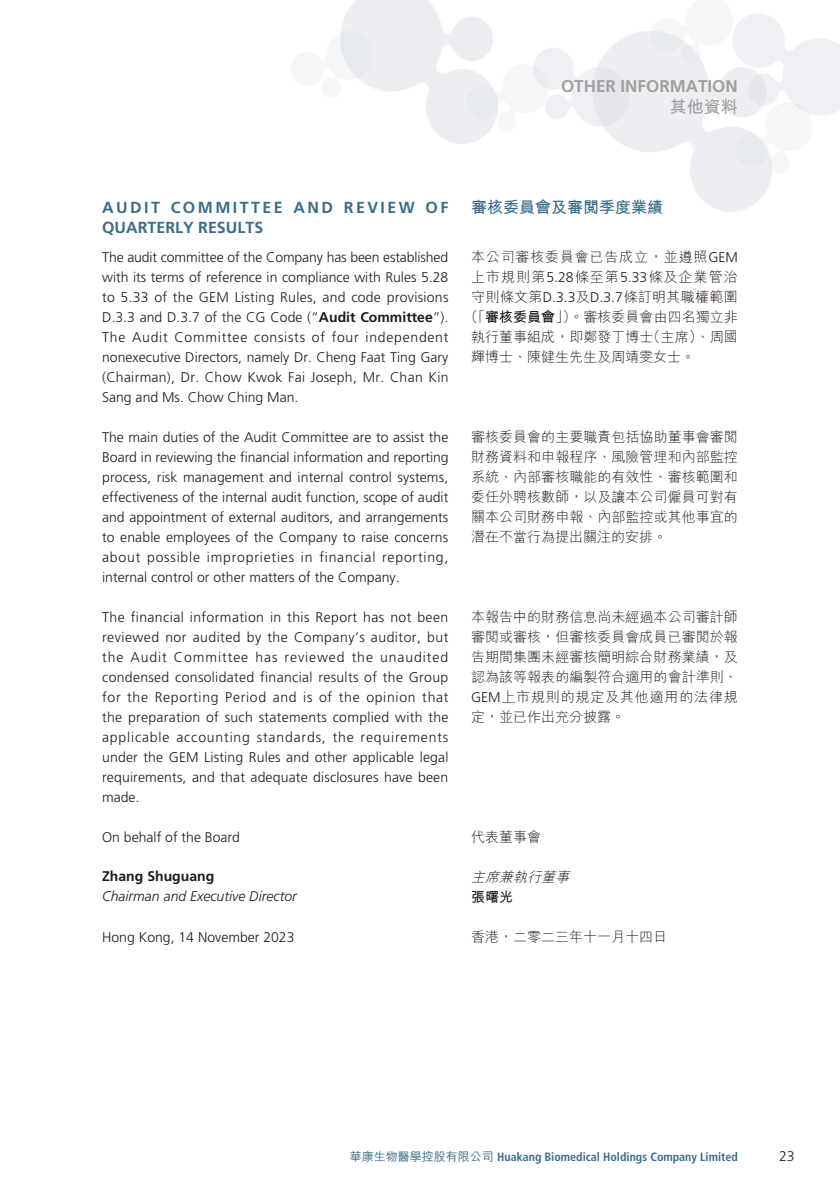
<style>
.page{position:relative;width:840px;height:1191px;background:#fff}
.page>*{position:absolute;margin:0;border:0;box-sizing:border-box;transform-origin:0 0}
.t1{font:700 17px "Frutiger LT Std";color:#a0a0a1}
.t2{font:700 17px "M Hei HK";color:#a0a0a1}
.t3{font:700 16px/20px "Frutiger LT Std";letter-spacing:.15em;color:#3a6d89}
.t4{font:700 16px "M Hei HK";color:#3a6d89}
.t5{font:300 14px/20px "Frutiger LT Std";color:#231916;text-align:justify}
.t6{font:300 14px/20px "M Hei HK";color:#231916;text-align:justify}
.t7{font:italic 300 14px "Frutiger LT Std";color:#231916}
.t8{font:300 14px "M Hei HK";letter-spacing:.025em;color:#231916}
.t9{font:300 14px "M Hei HK";letter-spacing:.075em;color:#231916}
.t10{font:300 14px "M Hei HK";letter-spacing:.06em;color:#231916}
.t11{font:700 14px "Frutiger LT Std";color:#231916}
.t12{font:italic 300 14px "M Hei HK";color:#231916}
.t13{font:700 14px "M Hei HK";color:#231916}
.t14{font:700 condensed 12px "Frutiger LT Std";color:#3a6d89}
.s1{font-weight:700}
.s2{font-family:"Frutiger LT Std"}
.s3{font-family:"M Hei HK";font-weight:500;font-stretch:normal}
</style>
<div class="page">
<p class="t1" style="left:560px;top:76px;width:178px">OTHER INFORMATION</p>
<p class="t2" style="left:669px;top:94px;width:69px">其他資料</p>
<p class="t3" style="left:102px;top:197px;width:347px">AUDIT COMMITTEE AND REVIEW OF<br>QUARTERLY RESULTS</p>
<p class="t5" style="left:102px;top:247px;width:348px">The audit committee of the Company has been established with its terms of reference in compliance with Rules 5.28 to 5.33 of the GEM Listing Rules, and code provisions D.3.3 and D.3.7 of the CG Code (“<span class="s1">Audit Committee</span>”).<br>The Audit Committee consists of four independent nonexecutive Directors, namely Dr. Cheng Faat Ting Gary (Chairman), Dr. Chow Kwok Fai Joseph, Mr. Chan Kin Sang and Ms. Chow Ching Man.</p>
<p class="t5" style="left:102px;top:427px;width:348px">The main duties of the Audit Committee are to assist the Board in reviewing the financial information and reporting process, risk management and internal control systems, effectiveness of the internal audit function, scope of audit and appointment of external auditors, and arrangements to enable employees of the Company to raise concerns about possible improprieties in financial reporting, internal control or other matters of the Company.</p>
<p class="t5" style="left:102px;top:607px;width:347px">The financial information in this Report has not been reviewed nor audited by the Company’s auditor, but the Audit Committee has reviewed the unaudited condensed consolidated financial results of the Group for the Reporting Period and is of the opinion that the preparation of such statements complied with the applicable accounting standards, the requirements under the GEM Listing Rules and other applicable legal requirements, and that adequate disclosures have been made.</p>
<p class="t5" style="left:102px;top:827px;width:139px">On behalf of the Board</p>
<p class="t11" style="left:102px;top:868px;width:114px">Zhang Shuguang</p>
<p class="t7" style="left:102px;top:888px;width:196px">Chairman and Executive Director</p>
<p class="t5" style="left:102px;top:927px;width:194px">Hong Kong, 14 November 2023</p>
<p class="t4" style="left:471px;top:195px;width:193px">審核委員會及審閱季度業績</p>
<p class="t10" style="left:471px;top:249px;width:268px">本公司審核委員會已告成立，並遵照<span class="s2">GEM</span></p>
<p class="t9" style="left:471px;top:269px;width:268px">上市規則第<span class="s2">5.28</span>條至第<span class="s2">5.33</span>條及企業管治</p>
<p class="t8" style="left:471px;top:289px;width:268px">守則條文第<span class="s2">D.3.3</span>及<span class="s2">D.3.7</span>條訂明其職權範圍</p>
<p class="t6" style="left:464px;top:306px;width:275px">（「<span class="s1">審核委員會</span>」）。審核委員會由四名獨立非</p>
<p class="t6" style="left:471px;top:326px;width:268px">執行董事組成，即鄭發丁博士（主席）、周國</p>
<p class="t6" style="left:471px;top:346px;width:225px">輝博士、陳健生先生及周靖雯女士。</p>
<p class="t6" style="left:471px;top:426px;width:268px">審核委員會的主要職責包括協助董事會審閱財務資料和申報程序、風險管理和內部監控系統、內部審核職能的有效性、審核範圍和委任外聘核數師，以及讓本公司僱員可對有關本公司財務申報、內部監控或其他事宜的潛在不當行為提出關注的安排。</p>
<p class="t6" style="left:471px;top:606px;width:268px">本報告中的財務信息尚未經過本公司審計師審閱或審核，但審核委員會成員已審閱於報告期間集團未經審核簡明綜合財務業績，及認為該等報表的編製符合適用的會計準則、<span class="s2">GEM</span>上市規則的規定及其他適用的法律規定，並已作出充分披露。</p>
<p class="t6" style="left:471px;top:826px;width:71px">代表董事會</p>
<p class="t12" style="left:471px;top:869px;width:103px">主席兼執行董事</p>
<p class="t13" style="left:471px;top:886px;width:43px">張曙光</p>
<p class="t6" style="left:471px;top:926px;width:197px">香港，二零二三年十一月十四日</p>
<p class="t14" style="left:349px;top:1149px;width:389px"><span class="s3">華康生物醫學控股有限公司</span> Huakang Biomedical Holdings Company Limited</p>
<p class="t5" style="left:778px;top:1146px;width:17px">23</p>
</div>
